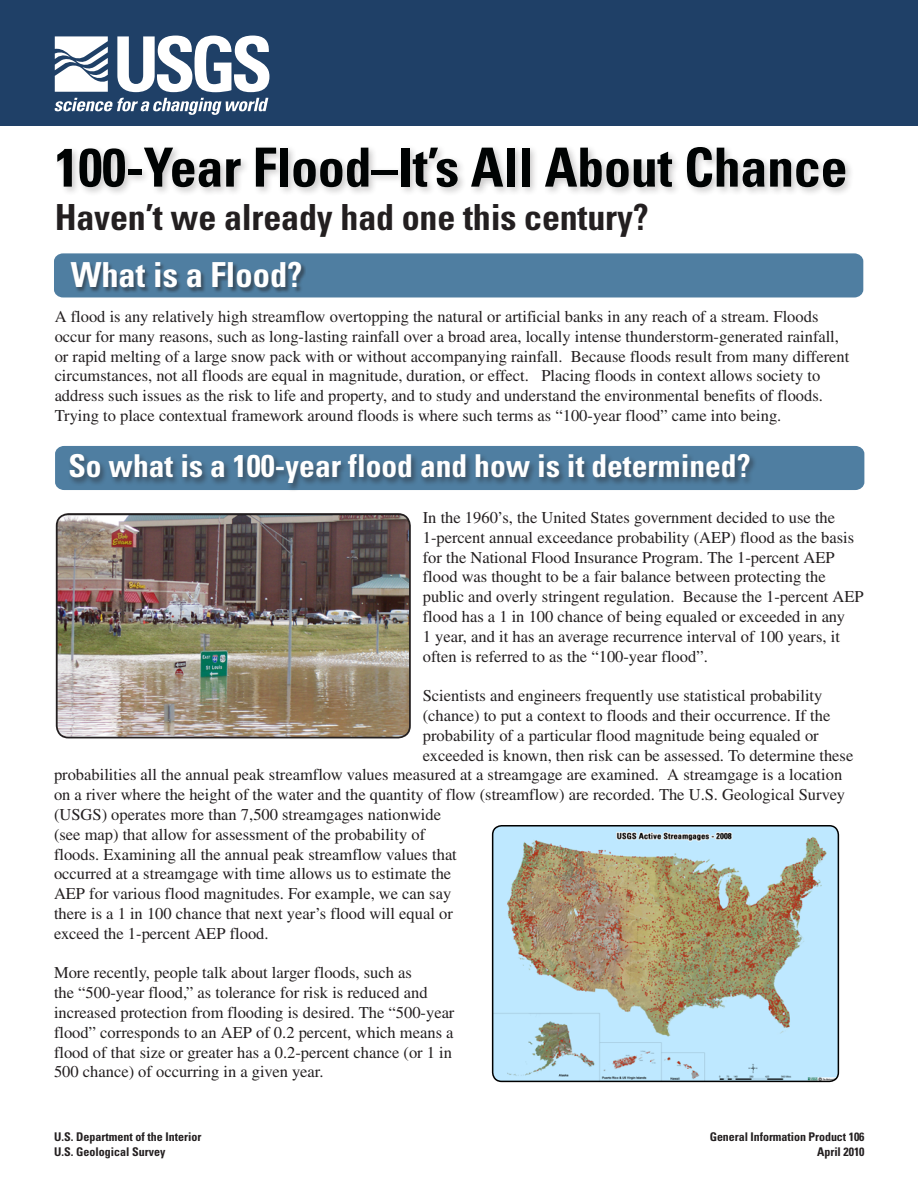
<style>
.page{position:relative;width:918px;height:1188px;background:#fff}
.page>*{position:absolute;margin:0;border:0;box-sizing:border-box;transform-origin:0 0}
.t1{font:700 condensed 54px "Univers";letter-spacing:-.005em;color:#000303}
.t2{font:700 condensed 36px "Univers";letter-spacing:-.005em;color:#231f20}
.t3{font:700 condensed 34.5px "Univers";color:#fff}
.t4{font:700 condensed 31.5px "Univers";color:#fff}
.t5{font:16.5px/19.8px "Times";color:#231f20}
.Series{font:700 condensed 12px/14.4px "Univers";color:#231f20;text-align:right}
</style>
<div class="page">
<div style="left:0;top:0;width:918px;height:126px;background:#1f4067"></div>
<svg style="left:117px;top:36px;width:152px;height:56px"></svg>
<svg style="left:55px;top:98px;width:213px;height:17px"></svg>
<svg style="left:55px;top:36px;width:53px;height:56px"></svg>
<div style="left:54px;top:143px;width:801px;height:53px;background:#231f20;opacity:.25"></div>
<div style="left:54px;top:253px;width:809px;height:44px;background:#4f7ea1"></div>
<div style="left:55px;top:446px;width:809px;height:44px;background:#4f7ea1"></div>
<div style="left:70px;top:261px;width:236px;height:31px;background:#231f20;opacity:.5"></div>
<img style="left:57px;top:515px;width:353px;height:223px">
<div style="left:56px;top:513px;width:355px;height:225px;border:2px solid #231f20;border-radius:12px"></div>
<div style="left:68px;top:452px;width:689px;height:39px;background:#231f20;opacity:.5"></div>
<img style="left:493px;top:826px;width:345px;height:255px">
<div style="left:492px;top:825px;width:347px;height:257px;border:2px solid #000;border-radius:9px"></div>
<p class="t1" style="left:55px;top:134px;width:794px">100-Year Flood–It’s All About Chance</p>
<p class="t2" style="left:55px;top:195px;width:596px">Haven’t we already had one this century?</p>
<p class="t3" style="left:71px;top:253px;width:233px">What is a Flood?</p>
<p class="t5" style="left:55px;top:306px;width:796px">A flood is any relatively high streamflow overtopping the natural or artificial banks in any reach of a stream. Floods occur for many reasons, such as long-lasting rainfall over a broad area, locally intense thunderstorm-generated rainfall, or rapid melting of a large snow pack with or without accompanying rainfall. Because floods result from many different circumstances, not all floods are equal in magnitude, duration, or effect. Placing floods in context allows society to address such issues as the risk to life and property, and to study and understand the environmental benefits of floods.<br>Trying to place contextual framework around floods is where such terms as “100-year flood” came into being.</p>
<p class="t4" style="left:68px;top:447px;width:684px">So what is a 100-year flood and how is it determined?</p>
<p class="t5" style="left:423px;top:508px;width:443px">In the 1960’s, the United States government decided to use the 1-percent annual exceedance probability (AEP) flood as the basis for the National Flood Insurance Program. The 1-percent AEP flood was thought to be a fair balance between protecting the public and overly stringent regulation. Because the 1-percent AEP flood has a 1 in 100 chance of being equaled or exceeded in any<br>1 year, and it has an average recurrence interval of 100 years, it often is referred to as the “100-year flood”.</p>
<p class="t5" style="left:423px;top:686px;width:401px">Scientists and engineers frequently use statistical probability</p>
<p class="t5" style="left:423px;top:706px;width:409px">(chance) to put a context to floods and their occurrence. If the</p>
<p class="t5" style="left:423px;top:725px;width:397px">probability of a particular flood magnitude being equaled or</p>
<p class="t5" style="left:423px;top:745px;width:432px">exceeded is known, then risk can be assessed. To determine these</p>
<p class="t5" style="left:54px;top:765px;width:790px">probabilities all the annual peak streamflow values measured at a streamgage are examined. A streamgage is a location</p>
<p class="t5" style="left:54px;top:785px;width:793px">on a river where the height of the water and the quantity of flow (streamflow) are recorded. The U.S. Geological Survey</p>
<p class="t5" style="left:54px;top:805px;width:389px">(USGS) operates more than 7,500 streamgages nationwide</p>
<p class="t5" style="left:54px;top:824px;width:373px">(see map) that allow for assessment of the probability of</p>
<p class="t5" style="left:54px;top:844px;width:404px">floods. Examining all the annual peak streamflow values that</p>
<p class="t5" style="left:54px;top:864px;width:399px">occurred at a streamgage with time allows us to estimate the</p>
<p class="t5" style="left:54px;top:884px;width:399px">AEP for various flood magnitudes. For example, we can say</p>
<p class="t5" style="left:54px;top:904px;width:400px">there is a 1 in 100 chance that next year’s flood will equal or</p>
<p class="t5" style="left:54px;top:923px;width:216px">exceed the 1-percent AEP flood.</p>
<p class="t5" style="left:54px;top:963px;width:402px">More recently, people talk about larger floods, such as<br>the “500-year flood,” as tolerance for risk is reduced and increased protection from flooding is desired. The “500-year flood” corresponds to an AEP of 0.2 percent, which means a flood of that size or greater has a 0.2-percent chance (or 1 in 500 chance) of occurring in a given year.</p>
<p class="Series" style="left:54px;top:1130px;width:149px">U.S. Department of the Interior</p>
<p class="Series" style="left:54px;top:1144px;width:113px">U.S. Geological Survey</p>
<p class="Series" style="left:710px;top:1130px;width:156px">General Information Product 106<br>April 2010</p>
</div>
